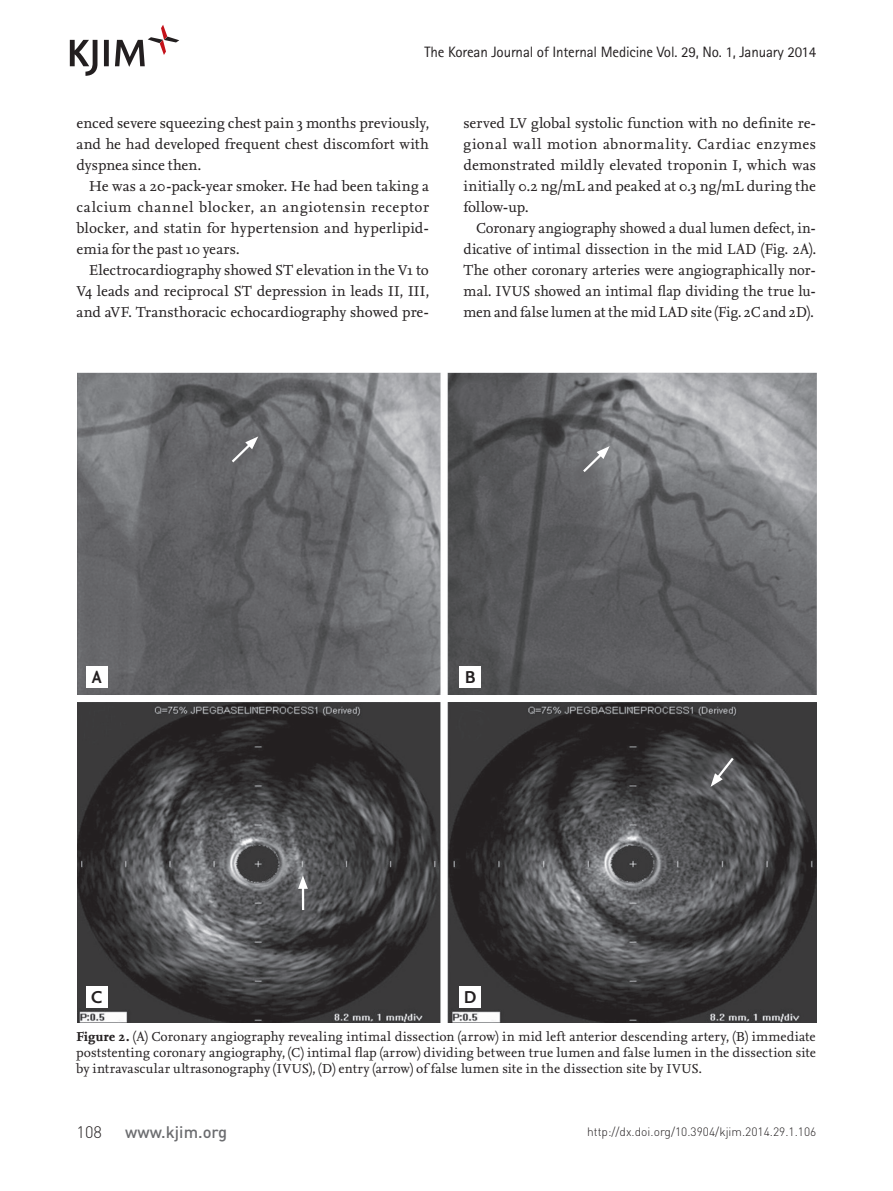
<style>
.page{position:relative;width:893px;height:1191px;background:#fff}
.page>*{position:absolute;margin:0;border:0;box-sizing:border-box;transform-origin:0 0}
.t1{font:700 18px "Nexus Sans";color:#231f20}
.t2{font:500 16.5px "DIN Pro";color:#6c6d70}
.t3{font:300 16.5px "DIN Pro";color:#231f20}
.들였쓰기_본문{font:15px/21px "Nexus Serif";letter-spacing:.005em;color:#231f20;text-align:justify}
.제목밑본문{font:15px/21px "Nexus Serif";letter-spacing:-.005em;color:#231f20;text-align:justify}
.t4{font:15px "Rotis Sans Serif Std";letter-spacing:-.01em;color:#231f20}
.그림설명{font:13.5px/16.2px "Nexus Serif";letter-spacing:.005em;color:#231f20;text-align:justify}
.t5{font:300 12px "DIN Pro";color:#231f20}
.s1{font-weight:700}
</style>
<div class="page">
<svg style="left:70px;top:25px;width:109px;height:51px"></svg>
<img style="left:77px;top:372px;width:740px;height:322px">
<svg style="left:229px;top:436px;width:29px;height:29px"></svg>
<svg style="left:581px;top:446px;width:29px;height:28px"></svg>
<img style="left:77px;top:702px;width:740px;height:320px">
<hr style="left:302px;top:884px;width:2px;height:26px;background:#fff">
<svg style="left:298px;top:875px;width:10px;height:14px"></svg>
<svg style="left:711px;top:755px;width:25px;height:32px"></svg>
<div style="left:86px;top:666px;width:22px;height:21px;background:#fff"></div>
<div style="left:86px;top:986px;width:22px;height:21px;background:#fff"></div>
<div style="left:459px;top:666px;width:22px;height:21px;background:#fff"></div>
<div style="left:459px;top:986px;width:22px;height:21px;background:#fff"></div>
<p class="t4" style="left:425px;top:43px;width:393px">The Korean Journal of Internal Medicine Vol. 29, No. 1, January 2014</p>
<p class="제목밑본문" style="left:77px;top:112px;width:354px">enced severe squeezing chest pain 3 months previously, and he had developed frequent chest discomfort with dyspnea since then.</p>
<p class="들였쓰기_본문" style="left:77px;top:175px;width:354px;text-indent:13px">He was a 20-pack-year smoker. He had been taking a calcium channel blocker, an angiotensin receptor blocker, and statin for hypertension and hyperlipid&shy;emia for the past 10 years.</p>
<p class="들였쓰기_본문" style="left:77px;top:259px;width:354px;text-indent:13px">Electrocardiography showed ST elevation in the V1 to V4 leads and reciprocal ST depression in leads II, III, and aVF. Transthoracic echocardiography showed pre-</p>
<p class="들였쓰기_본문" style="left:463px;top:112px;width:354px">served LV global systolic function with no definite re&shy;gional wall motion abnormality. Cardiac enzymes demonstrated mildly elevated troponin I, which was initially 0.2 ng/mL and peaked at 0.3 ng/mL during the follow-up.</p>
<p class="들였쓰기_본문" style="left:463px;top:217px;width:354px;text-indent:13px">Coronary angiography showed a dual lumen defect, in&shy;dicative of intimal dissection in the mid LAD (Fig. 2A).<br>The other coronary arteries were angiographically nor&shy;mal. IVUS showed an intimal flap dividing the true lu&shy;men and false lumen at the mid LAD site (Fig. 2C and 2D).</p>
<p class="t1" style="left:92px;top:665px;width:11px">A</p>
<p class="t1" style="left:91px;top:985px;width:13px">C</p>
<p class="t1" style="left:465px;top:665px;width:12px">B</p>
<p class="t1" style="left:464px;top:985px;width:14px">D</p>
<p class="그림설명" style="left:76px;top:1028px;width:741px"><span class="s1">Figure 2.</span> (A) Coronary angiography revealing intimal dissection (arrow) in mid left anterior descending artery, (B) immediate poststenting coronary angiography, (C) intimal flap (arrow) dividing between true lumen and false lumen in the dissection site by intravascular ultrasonography (IVUS), (D) entry (arrow) of false lumen site in the dissection site by IVUS.</p>
<p class="t3" style="left:77px;top:1120px;width:27px">108</p>
<p class="t2" style="left:125px;top:1120px;width:104px">www.kjim.org</p>
<p class="t5" style="left:587px;top:1123px;width:231px">http://dx.doi.org/10.3904/kjim.2014.29.1.106</p>
</div>
